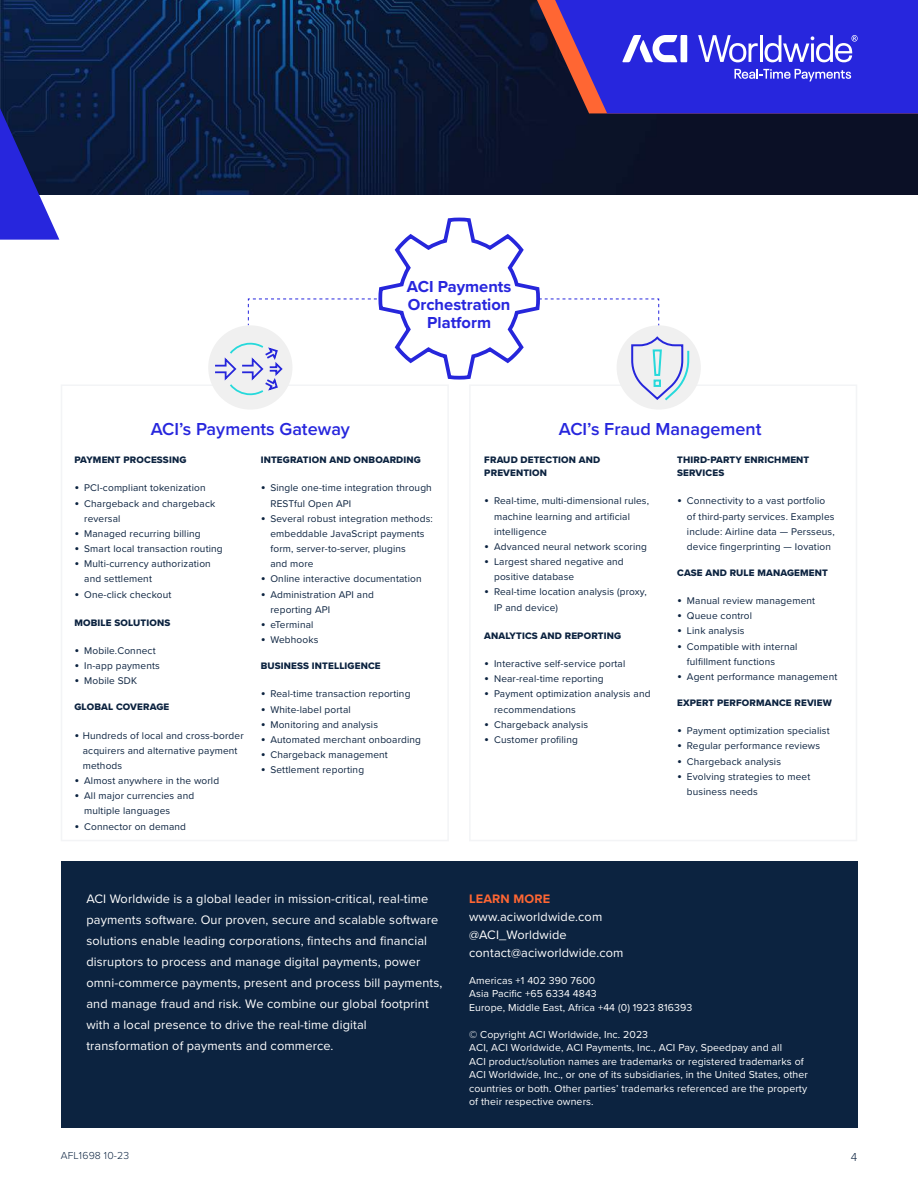
<style>
.page{position:relative;width:918px;height:1188px;background:#fff}
.page>*{position:absolute;margin:0;border:0;box-sizing:border-box;transform-origin:0 0}
.t1{font:600 18px "Proxima Nova";color:#2726dd}
.t2{font:700 16.5px/18px "Proxima Nova";color:#2726dd;text-align:center}
.t3{font:12.75px/21px "Proxima Nova";letter-spacing:.01em;color:#fff}
.t4{font:700 12.75px "Proxima Nova";letter-spacing:.01em;color:#f63}
.t5{font:300 12px "Proxima Nova";color:#0c2340}
.t6{font:10.5px/13.5px "Proxima Nova";letter-spacing:.01em;color:#fff}
.t7{font:300 10.5px "Proxima Nova";letter-spacing:.015em;color:#0c2340}
.t8{font:10.05px/15.1px "Proxima Nova";letter-spacing:.015em;color:#0c2340}
.t9{font:9.75px/13px "Proxima Nova Extrabld";letter-spacing:.015em;color:#0c2340}
.s1{font-size:13.95px}
</style>
<div class="page">
<div style="left:61px;top:384px;width:388px;height:457px;border:2px solid #f3f4f6"></div>
<div style="left:469px;top:384px;width:388px;height:457px;border:2px solid #f3f4f6"></div>
<img style="left:0;top:0;width:918px;height:195px">
<svg style="left:0;top:108px;width:59px;height:132px"></svg>
<div style="left:61px;top:861px;width:796px;height:267px;background:#0c2340"></div>
<svg style="left:537px;top:0;width:381px;height:113px"></svg>
<div style="left:617px;top:325px;width:84px;height:85px;background:#f0f0f0;border-radius:50%"></div>
<div style="left:208px;top:325px;width:84px;height:85px;background:#f0f0f0;border-radius:50%"></div>
<svg style="left:213px;top:217px;width:477px;height:185px"></svg>
<h2 class="t2" style="left:407px;top:278px;width:106px">ACI Payments<br>Orchestration<br>Platform</h2>
<h1 class="t1" style="left:151px;top:422px;width:201px">ACI’s Payments Gateway</h1>
<h1 class="t1" style="left:559px;top:422px;width:204px">ACI’s Fraud Management</h1>
<p class="t9" style="left:74px;top:453px;width:113px">PAYMENT PROCESSING</p>
<p class="t8" style="left:74px;top:481px;width:133px"><span class="s1">•</span> PCI-compliant tokenization</p>
<p class="t8" style="left:84px;top:496px;width:133px;text-indent:-10px"><span class="s1">•</span> Chargeback and chargeback reversal</p>
<p class="t8" style="left:74px;top:527px;width:128px"><span class="s1">•</span> Managed recurring billing</p>
<p class="t8" style="left:74px;top:542px;width:150px"><span class="s1">•</span> Smart local transaction routing</p>
<p class="t8" style="left:84px;top:557px;width:128px;text-indent:-10px"><span class="s1">•</span> Multi-currency authorization and settlement</p>
<p class="t8" style="left:74px;top:587px;width:99px"><span class="s1">•</span> One-click checkout</p>
<p class="t9" style="left:74px;top:616px;width:97px">MOBILE SOLUTIONS</p>
<p class="t8" style="left:74px;top:644px;width:83px"><span class="s1">•</span> Mobile.Connect</p>
<p class="t8" style="left:74px;top:659px;width:87px"><span class="s1">•</span> In-app payments</p>
<p class="t8" style="left:74px;top:674px;width:64px"><span class="s1">•</span> Mobile SDK</p>
<p class="t9" style="left:74px;top:701px;width:96px">GLOBAL COVERAGE</p>
<p class="t8" style="left:83px;top:728px;width:162px;text-indent:-8px"><span class="s1">•</span> Hundreds of local and cross-border acquirers and alternative payment methods</p>
<p class="t8" style="left:74px;top:774px;width:146px"><span class="s1">•</span> Almost anywhere in the world</p>
<p class="t8" style="left:84px;top:789px;width:111px;text-indent:-10px"><span class="s1">•</span> All major currencies and multiple languages</p>
<p class="t8" style="left:74px;top:819px;width:113px"><span class="s1">•</span> Connector on demand</p>
<p class="t9" style="left:677px;top:453px;width:134px">THIRD-PARTY ENRICHMENT<br>SERVICES</p>
<p class="t8" style="left:687px;top:494px;width:149px;text-indent:-10px"><span class="s1">•</span> Connectivity to a vast portfolio of third-party services. Examples include: Airline data — Persseus, device fingerprinting — Iovation</p>
<p class="t9" style="left:677px;top:566px;width:152px">CASE AND RULE MANAGEMENT</p>
<p class="t8" style="left:677px;top:594px;width:139px"><span class="s1">•</span> Manual review management</p>
<p class="t8" style="left:677px;top:609px;width:76px"><span class="s1">•</span> Queue control</p>
<p class="t8" style="left:677px;top:624px;width:69px"><span class="s1">•</span> Link analysis</p>
<p class="t8" style="left:687px;top:639px;width:112px;text-indent:-10px"><span class="s1">•</span> Compatible with internal fulfillment functions</p>
<p class="t8" style="left:677px;top:670px;width:162px"><span class="s1">•</span> Agent performance management</p>
<p class="t9" style="left:677px;top:696px;width:156px">EXPERT PERFORMANCE REVIEW</p>
<p class="t8" style="left:677px;top:724px;width:154px"><span class="s1">•</span> Payment optimization specialist</p>
<p class="t8" style="left:677px;top:739px;width:144px"><span class="s1">•</span> Regular performance reviews</p>
<p class="t8" style="left:677px;top:754px;width:105px"><span class="s1">•</span> Chargeback analysis</p>
<p class="t8" style="left:687px;top:769px;width:125px;text-indent:-10px"><span class="s1">•</span> Evolving strategies to meet business needs</p>
<p class="t9" style="left:484px;top:453px;width:117px">FRAUD DETECTION AND<br>PREVENTION</p>
<p class="t8" style="left:494px;top:494px;width:157px;text-indent:-10px"><span class="s1">•</span> Real-time, multi-dimensional rules, machine learning and artificial intelligence</p>
<p class="t8" style="left:484px;top:540px;width:164px"><span class="s1">•</span> Advanced neural network scoring</p>
<p class="t8" style="left:494px;top:555px;width:131px;text-indent:-10px"><span class="s1">•</span> Largest shared negative and positive database</p>
<p class="t8" style="left:494px;top:585px;width:154px;text-indent:-10px"><span class="s1">•</span> Real-time location analysis (proxy,<br>IP and device)</p>
<p class="t9" style="left:484px;top:629px;width:138px">ANALYTICS AND REPORTING</p>
<p class="t8" style="left:484px;top:657px;width:143px"><span class="s1">•</span> Interactive self-service portal</p>
<p class="t8" style="left:484px;top:672px;width:121px"><span class="s1">•</span> Near-real-time reporting</p>
<p class="t8" style="left:494px;top:687px;width:158px;text-indent:-10px"><span class="s1">•</span> Payment optimization analysis and recommendations</p>
<p class="t8" style="left:484px;top:717px;width:105px"><span class="s1">•</span> Chargeback analysis</p>
<p class="t8" style="left:484px;top:732px;width:95px"><span class="s1">•</span> Customer profiling</p>
<p class="t9" style="left:261px;top:453px;width:162px">INTEGRATION AND ONBOARDING</p>
<p class="t8" style="left:270px;top:481px;width:163px;text-indent:-10px"><span class="s1">•</span> Single one-time integration through<br>RESTful Open API</p>
<p class="t8" style="left:270px;top:511px;width:164px;text-indent:-10px"><span class="s1">•</span> Several robust integration methods: embeddable JavaScript payments form, server-to-server, plugins<br>and more</p>
<p class="t8" style="left:261px;top:572px;width:162px"><span class="s1">•</span> Online interactive documentation</p>
<p class="t8" style="left:270px;top:587px;width:105px;text-indent:-10px"><span class="s1">•</span> Administration API and reporting API</p>
<p class="t8" style="left:261px;top:618px;width:54px"><span class="s1">•</span> eTerminal</p>
<p class="t8" style="left:261px;top:633px;width:59px"><span class="s1">•</span> Webhooks</p>
<p class="t9" style="left:261px;top:659px;width:122px">BUSINESS INTELLIGENCE</p>
<p class="t8" style="left:261px;top:687px;width:151px"><span class="s1">•</span> Real-time transaction reporting</p>
<p class="t8" style="left:261px;top:702px;width:92px"><span class="s1">•</span> White-label portal</p>
<p class="t8" style="left:261px;top:717px;width:119px"><span class="s1">•</span> Monitoring and analysis</p>
<p class="t8" style="left:261px;top:732px;width:162px"><span class="s1">•</span> Automated merchant onboarding</p>
<p class="t8" style="left:261px;top:748px;width:129px"><span class="s1">•</span> Chargeback management</p>
<p class="t8" style="left:261px;top:763px;width:105px"><span class="s1">•</span> Settlement reporting</p>
<p class="t3" style="left:86px;top:889px;width:357px">ACI Worldwide is a global leader in mission-critical, real-time payments software. Our proven, secure and scalable software solutions enable leading corporations, fintechs and financial disruptors to process and manage digital payments, power omni-commerce payments, present and process bill payments, and manage fraud and risk. We combine our global footprint with a local presence to drive the real-time digital transformation of payments and commerce.</p>
<p class="t4" style="left:469px;top:893px;width:83px">LEARN MORE</p>
<p class="t3" style="left:469px;top:908px;width:156px;line-height:18px">www.aciworldwide.com @ACI_Worldwide contact@aciworldwide.com</p>
<p class="t6" style="left:469px;top:974px;width:225px">Americas +1 402 390 7600<br>Asia Pacific +65 6334 4843<br>Europe, Middle East, Africa +44 (0) 1923 816393</p>
<p class="t6" style="left:469px;top:1028px;width:340px">© Copyright ACI Worldwide, Inc. 2023<br>ACI, ACI Worldwide, ACI Payments, Inc., ACI Pay, Speedpay and all<br>ACI product/solution names are trademarks or registered trademarks of ACI Worldwide, Inc., or one of its subsidiaries, in the United States, other countries or both. Other parties’ trademarks referenced are the property of their respective owners.</p>
<p class="t7" style="left:61px;top:1151px;width:70px">AFL1698 10-23</p>
<p class="t5" style="left:851px;top:1152px;width:8px">4</p>
</div>
